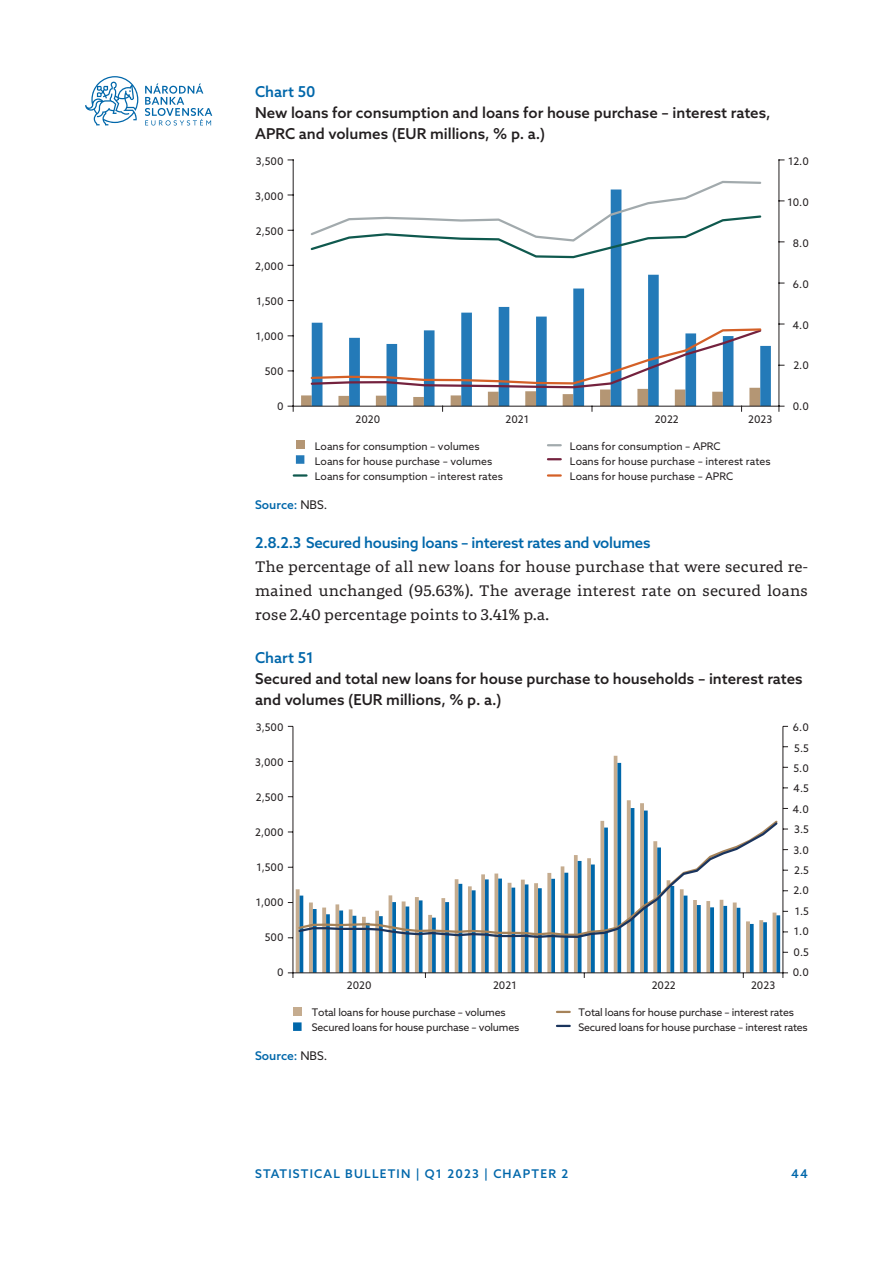
<style>
.page{position:relative;width:893px;height:1263px;background:#fff}
.page>*{position:absolute;margin:0;border:0;box-sizing:border-box;transform-origin:0 0}
.t1{font:500 15px/21px "Azo Sans";color:#231f20}
.t2{font:15px/24px "Portada Text";color:#231f20;text-align:justify}
.t3{font:500 15px "Azo Sans";letter-spacing:-.02em;color:#0067aa}
.t4{font:500 12px "Azo Sans";letter-spacing:.1em;color:#0067aa}
.t5{font:10.5px/20.4px "Azo Sans";color:#231f20}
.t6{font:10.5px/15px "Azo Sans";letter-spacing:-.02em;color:#231f20}
.s1{font-weight:400;color:#231f20}
</style>
<div class="page">
<svg style="left:145px;top:83px;width:67px;height:43px"></svg>
<svg style="left:85px;top:76px;width:53px;height:49px"></svg>
<div style="left:296px;top:440px;width:8px;height:9px;background:#b49674"></div>
<div style="left:296px;top:455px;width:8px;height:9px;background:#247ab8"></div>
<svg style="left:548px;top:444px;width:13px;height:2px"></svg>
<svg style="left:548px;top:458px;width:13px;height:2px"></svg>
<svg style="left:548px;top:474px;width:13px;height:3px"></svg>
<svg style="left:294px;top:474px;width:13px;height:3px"></svg>
<svg style="left:312px;top:259px;width:459px;height:147px"></svg>
<hr style="left:779px;top:160px;width:1px;height:246px;background:#231f20">
<hr style="left:293px;top:160px;width:1px;height:246px;background:#231f20">
<hr style="left:293px;top:406px;width:486px;height:1px;background:#231f20">
<svg style="left:288px;top:406px;width:6px;height:5px"></svg>
<svg style="left:310px;top:180px;width:452px;height:79px"></svg>
<svg style="left:301px;top:327px;width:462px;height:84px"></svg>
<div style="left:293px;top:1007px;width:9px;height:9px;background:#c5ac8f"></div>
<div style="left:293px;top:1022px;width:9px;height:9px;background:#0067aa"></div>
<svg style="left:557px;top:1011px;width:13px;height:2px"></svg>
<svg style="left:557px;top:1025px;width:13px;height:2px"></svg>
<svg style="left:335px;top:939px;width:4px;height:33px"></svg>
<svg style="left:322px;top:939px;width:4px;height:33px"></svg>
<svg style="left:309px;top:939px;width:4px;height:33px"></svg>
<svg style="left:296px;top:889px;width:4px;height:83px"></svg>
<hr style="left:389px;top:895px;width:3px;height:78px;background:#c5ac8f">
<svg style="left:375px;top:939px;width:4px;height:33px"></svg>
<svg style="left:362px;top:939px;width:4px;height:33px"></svg>
<hr style="left:349px;top:909px;width:3px;height:64px;background:#c5ac8f">
<svg style="left:441px;top:939px;width:4px;height:33px"></svg>
<svg style="left:428px;top:939px;width:4px;height:33px"></svg>
<svg style="left:415px;top:939px;width:4px;height:33px"></svg>
<svg style="left:402px;top:939px;width:4px;height:33px"></svg>
<svg style="left:494px;top:939px;width:4px;height:33px"></svg>
<svg style="left:481px;top:939px;width:4px;height:33px"></svg>
<svg style="left:468px;top:939px;width:4px;height:33px"></svg>
<hr style="left:455px;top:879px;width:3px;height:94px;background:#c5ac8f">
<svg style="left:547px;top:939px;width:4px;height:33px"></svg>
<svg style="left:534px;top:939px;width:4px;height:33px"></svg>
<svg style="left:521px;top:939px;width:4px;height:33px"></svg>
<hr style="left:508px;top:883px;width:3px;height:90px;background:#c5ac8f">
<svg style="left:600px;top:939px;width:4px;height:33px"></svg>
<svg style="left:587px;top:939px;width:4px;height:33px"></svg>
<svg style="left:574px;top:939px;width:4px;height:33px"></svg>
<hr style="left:561px;top:866px;width:3px;height:107px;background:#c5ac8f">
<svg style="left:653px;top:939px;width:4px;height:33px"></svg>
<hr style="left:640px;top:803px;width:4px;height:170px;background:#c5ac8f">
<svg style="left:627px;top:800px;width:4px;height:172px"></svg>
<hr style="left:614px;top:756px;width:3px;height:217px;background:#c5ac8f">
<hr style="left:773px;top:912px;width:3px;height:61px;background:#c5ac8f">
<svg style="left:759px;top:939px;width:4px;height:33px"></svg>
<hr style="left:746px;top:921px;width:4px;height:52px;background:#c5ac8f">
<svg style="left:733px;top:939px;width:4px;height:33px"></svg>
<hr style="left:720px;top:900px;width:3px;height:73px;background:#c5ac8f">
<svg style="left:706px;top:939px;width:4px;height:33px"></svg>
<svg style="left:693px;top:939px;width:4px;height:33px"></svg>
<svg style="left:680px;top:939px;width:4px;height:33px"></svg>
<hr style="left:667px;top:880px;width:3px;height:93px;background:#c5ac8f">
<svg style="left:339px;top:939px;width:4px;height:33px"></svg>
<svg style="left:326px;top:939px;width:4px;height:33px"></svg>
<svg style="left:313px;top:939px;width:4px;height:33px"></svg>
<hr style="left:300px;top:895px;width:3px;height:78px;background:#0067aa">
<svg style="left:392px;top:939px;width:4px;height:33px"></svg>
<svg style="left:379px;top:939px;width:4px;height:33px"></svg>
<svg style="left:366px;top:939px;width:4px;height:33px"></svg>
<svg style="left:352px;top:939px;width:4px;height:33px"></svg>
<svg style="left:445px;top:939px;width:4px;height:33px"></svg>
<svg style="left:432px;top:939px;width:4px;height:33px"></svg>
<hr style="left:419px;top:900px;width:3px;height:73px;background:#0067aa">
<hr style="left:406px;top:906px;width:3px;height:67px;background:#0067aa">
<svg style="left:498px;top:939px;width:4px;height:33px"></svg>
<svg style="left:485px;top:939px;width:4px;height:33px"></svg>
<svg style="left:472px;top:939px;width:4px;height:33px"></svg>
<svg style="left:458px;top:939px;width:4px;height:33px"></svg>
<svg style="left:551px;top:939px;width:4px;height:33px"></svg>
<svg style="left:538px;top:939px;width:4px;height:33px"></svg>
<hr style="left:525px;top:884px;width:3px;height:89px;background:#0067aa">
<svg style="left:511px;top:939px;width:4px;height:33px"></svg>
<svg style="left:604px;top:939px;width:4px;height:33px"></svg>
<svg style="left:591px;top:939px;width:4px;height:33px"></svg>
<hr style="left:578px;top:861px;width:3px;height:112px;background:#0067aa">
<svg style="left:564px;top:939px;width:4px;height:33px"></svg>
<svg style="left:657px;top:939px;width:4px;height:33px"></svg>
<svg style="left:644px;top:810px;width:4px;height:162px"></svg>
<hr style="left:631px;top:808px;width:3px;height:165px;background:#0067aa">
<svg style="left:617px;top:763px;width:4px;height:209px"></svg>
<svg style="left:776px;top:915px;width:4px;height:57px"></svg>
<svg style="left:763px;top:939px;width:4px;height:33px"></svg>
<svg style="left:750px;top:939px;width:4px;height:33px"></svg>
<hr style="left:737px;top:908px;width:3px;height:65px;background:#0067aa">
<svg style="left:723px;top:939px;width:4px;height:33px"></svg>
<svg style="left:710px;top:939px;width:4px;height:33px"></svg>
<svg style="left:697px;top:939px;width:4px;height:33px"></svg>
<hr style="left:684px;top:895px;width:3px;height:78px;background:#0067aa">
<svg style="left:670px;top:939px;width:4px;height:33px"></svg>
<hr style="left:783px;top:726px;width:1px;height:247px;background:#231f20">
<hr style="left:293px;top:726px;width:1px;height:247px;background:#231f20">
<hr style="left:293px;top:972px;width:490px;height:1px;background:#231f20">
<svg style="left:288px;top:972px;width:6px;height:6px"></svg>
<svg style="left:783px;top:972px;width:5px;height:6px"></svg>
<svg style="left:297px;top:820px;width:482px;height:119px"></svg>
<h1 class="t3" style="left:255px;top:81px;width:62px">Chart 50</h1>
<h1 class="t1" style="left:255px;top:102px;width:517px">New loans for consumption and loans for house purchase – interest rates,<br>APRC and volumes (EU R millions, % p. a.)</h1>
<p class="t5" style="left:256px;top:151px;width:29px">3,500</p>
<p class="t5" style="left:255px;top:186px;width:30px">3,000</p>
<p class="t5" style="left:256px;top:221px;width:29px">2,500</p>
<p class="t5" style="left:255px;top:256px;width:30px">2,000</p>
<p class="t5" style="left:256px;top:291px;width:29px">1,500</p>
<p class="t5" style="left:256px;top:326px;width:29px">1,000</p>
<p class="t5" style="left:265px;top:361px;width:20px">500</p>
<p class="t5" style="left:277px;top:396px;width:8px">0</p>
<p class="t5" style="left:355px;top:409px;width:26px">2020</p>
<p class="t5" style="left:505px;top:409px;width:25px">2021</p>
<p class="t5" style="left:655px;top:409px;width:26px">2022</p>
<p class="t5" style="left:748px;top:409px;width:26px">2023</p>
<p class="t5" style="left:315px;top:438px;width:190px;line-height:15px">Loans for consumption – volumes<br>Loans for house purchase – volumes<br>Loans for consumption – interest rates</p>
<p class="t5" style="left:570px;top:438px;width:202px;line-height:15px">Loans for consumption – APRC<br>Loans for house purchase – interest rates<br>Loans for house purchase – APRC</p>
<p class="t5" style="left:788px;top:151px;width:22px">12.0</p>
<p class="t5" style="left:787px;top:192px;width:23px">10.0</p>
<p class="t5" style="left:793px;top:233px;width:17px">8.0</p>
<p class="t5" style="left:793px;top:273px;width:17px">6.0</p>
<p class="t5" style="left:792px;top:314px;width:18px">4.0</p>
<p class="t5" style="left:793px;top:355px;width:17px">2.0</p>
<p class="t5" style="left:793px;top:396px;width:18px">0.0</p>
<p class="t4" style="left:255px;top:496px;width:74px">Source: <span class="s1">NBS.</span></p>
<h1 class="t3" style="left:255px;top:533px;width:397px">2.8.2.3 Secured housing loans – interest rates and volumes</h1>
<h1 class="t2" style="left:255px;top:554px;width:554px">The percentage of all new loans for house purchase that were secured re&shy;mained unchanged (95.63%). The average interest rate on secured loans rose 2.40 percentage points to 3.41% p.a.</h1>
<h1 class="t3" style="left:255px;top:648px;width:60px">Chart 51</h1>
<h1 class="t1" style="left:255px;top:668px;width:549px">Secured and total new loans for house purchase to households – interest rates and volumes (EU R millions, % p. a.)</h1>
<p class="t5" style="left:256px;top:717px;width:29px">3,500</p>
<p class="t5" style="left:255px;top:752px;width:30px">3,000</p>
<p class="t5" style="left:256px;top:787px;width:29px">2,500</p>
<p class="t5" style="left:255px;top:822px;width:30px">2,000</p>
<p class="t5" style="left:256px;top:857px;width:29px">1,500</p>
<p class="t5" style="left:256px;top:892px;width:29px">1,000</p>
<p class="t5" style="left:265px;top:927px;width:20px">500</p>
<p class="t5" style="left:277px;top:962px;width:8px">0</p>
<p class="t5" style="left:347px;top:975px;width:26px">2020</p>
<p class="t5" style="left:493px;top:975px;width:25px">2021</p>
<p class="t5" style="left:652px;top:975px;width:26px">2022</p>
<p class="t5" style="left:751px;top:975px;width:26px">2023</p>
<p class="t6" style="left:312px;top:1004px;width:209px">Total loans for house purchase – volumes<br>Secured loans for house purchase – volumes</p>
<p class="t5" style="left:792px;top:717px;width:18px;text-align:justify">6.0<br>5.5<br>5.0<br>4.5<br>4.0<br>3.5<br>3.0<br>2.5<br>2.0<br>1.5<br>1.0<br>0.5<br>0.0</p>
<p class="t6" style="left:578px;top:1004px;width:231px">Total loans for house purchase – interest rates<br>Secured loans for house purchase – interest rates</p>
<p class="t4" style="left:255px;top:1048px;width:74px">Source: <span class="s1">NBS.</span></p>
<p class="t4" style="left:255px;top:1166px;width:315px">StatiStical Bulletin | Q1 2023 | CHAPTER 2</p>
<p class="t4" style="left:791px;top:1166px;width:18px">44</p>
</div>
